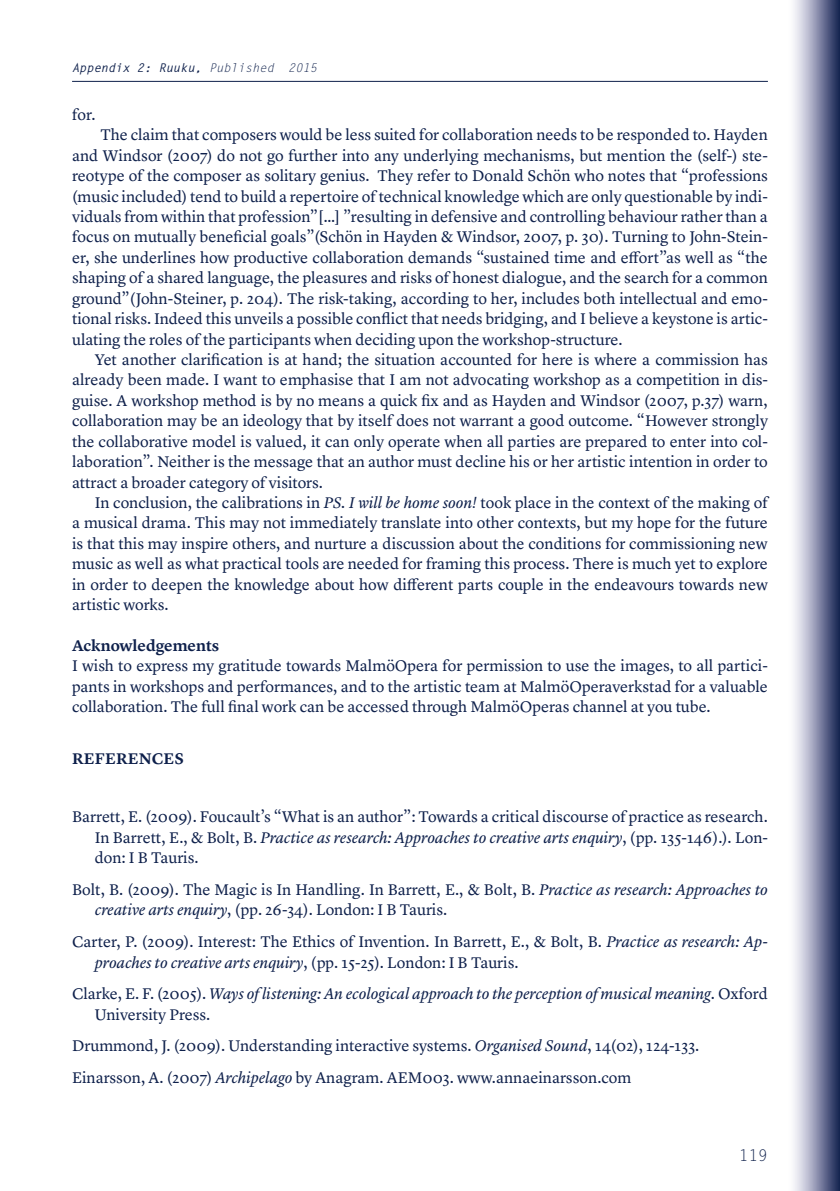
<style>
.page{position:relative;width:840px;height:1191px;background:#fff}
.page>*{position:absolute;margin:0;border:0;box-sizing:border-box;transform-origin:0 0}
.t1{font:16px/20.4px "Lyon Text";color:#0e204b;text-align:justify}
.t2{font:italic 16px/20.4px "Lyon Text";letter-spacing:-.005em;color:#0e204b}
.t3{font:600 16px "Lyon Text";color:#0e204b}
.t4{font:16px "Letter Gothic Std";color:#0e204b}
.t5{font:italic 700 12px "Letter Gothic Std";color:#0e204b}
.s1{font-weight:400}
.s2{font-style:italic}
.s3{font-style:normal}
</style>
<div class="page">
<div style="left:785px;top:0;width:54px;height:1191px;background:linear-gradient(to right,#fff,#283362)"></div>
<hr style="left:72px;top:81px;width:695px;height:1px;background:#0e204b">
<p class="t5" style="left:72px;top:60px;width:246px">Appendix 2: Ruuku, <span class="s1">Published 2015</span></p>
<p class="t1" style="left:72px;top:103px;width:25px">for.</p>
<p class="t1" style="left:72px;top:123px;width:697px;text-indent:28px">The claim that composers would be less suited for collaboration needs to be responded to. Hayden and Windsor (2007) do not go further into any underlying mechanisms, but mention the (self-) ste&shy;reotype of the composer as solitary genius. They refer to Donald Schön who notes that “professions (music included) tend to build a repertoire of technical knowledge which are only questionable by indi&shy;viduals from within that profession”[…] ”resulting in defensive and controlling behaviour rather than a focus on mutually beneficial goals”(Schön in Hayden &amp; Windsor, 2007, p. 30). Turning to John-Stein&shy;er, she underlines how productive collaboration demands “sustained time and effort”as well as “the shaping of a shared language, the pleasures and risks of honest dialogue, and the search for a common ground”(John-Steiner, p. 204). The risk-taking, according to her, includes both intellectual and emo&shy;tional risks. Indeed this unveils a possible conflict that needs bridging, and I believe a keystone is artic&shy;ulating the roles of the participants when deciding upon the workshop-structure.</p>
<p class="t1" style="left:72px;top:348px;width:697px;text-indent:23px">Yet another clarification is at hand; the situation accounted for here is where a commission has already been made. I want to emphasise that I am not advocating workshop as a competition in dis&shy;guise. A workshop method is by no means a quick fix and as Hayden and Windsor (2007, p.37) warn, collaboration may be an ideology that by itself does not warrant a good outcome. “However strongly the collaborative model is valued, it can only operate when all parties are prepared to enter into col&shy;laboration”. Neither is the message that an author must decline his or her artistic intention in order to attract a broader category of visitors.</p>
<p class="t1" style="left:72px;top:491px;width:697px;text-indent:23px">In conclusion, the calibrations in <span class="s2">PS. I will be home soon!</span> took place in the context of the making of a musical drama. This may not immediately translate into other contexts, but my hope for the future is that this may inspire others, and nurture a discussion about the conditions for commissioning new music as well as what practical tools are needed for framing this process. There is much yet to explore in order to deepen the knowledge about how different parts couple in the endeavours towards new artistic works.</p>
<p class="t3" style="left:72px;top:633px;width:149px">Acknowledgements</p>
<p class="t1" style="left:72px;top:654px;width:697px">I wish to express my gratitude towards MalmöOpera for permission to use the images, to all partici&shy;pants in workshops and performances, and to the artistic team at MalmöOperaverkstad for a valuable collaboration. The full final work can be accessed through MalmöOperas channel at you tube.</p>
<p class="t3" style="left:72px;top:746px;width:113px">REFERENCES</p>
<p class="t1" style="left:95px;top:805px;width:674px;text-indent:-23px">Barrett, E. (2009). Foucault’s “What is an author”: Towards a critical discourse of practice as research.<br>In Barrett, E., &amp; Bolt, B. <span class="s2">Practice as research: Approaches to creative arts enquiry</span>, (pp. 135-146).). Lon&shy;don: I B Tauris.</p>
<p class="t1" style="left:95px;top:878px;width:674px;text-indent:-23px">Bolt, B. (2009). The Magic is In Handling. In Barrett, E., &amp; Bolt, B. <span class="s2">Practice as research: Approaches to creative arts enquiry</span>, (pp. 26-34). London: I B Tauris.</p>
<p class="t1" style="left:95px;top:930px;width:674px;text-indent:-23px">Carter, P. (2009). Interest: The Ethics of Invention. In Barrett, E., &amp; Bolt, B. <span class="s2">Practice as research: Ap&shy;proaches to creative arts enquiry</span>, (pp. 15-25). London: I B Tauris.</p>
<p class="t2" style="left:95px;top:982px;width:674px;text-indent:-23px"><span class="s3">Clarke, E. F. (2005).</span> Ways of listening: An ecological approach to the perception of musical meaning<span class="s3">. Oxford<br>University Press.</span></p>
<p class="t1" style="left:72px;top:1029px;width:628px;line-height:31.8px">Drummond, J. (2009). Understanding interactive systems. <span class="s2">Organised Sound</span>, 14(02), 124-133.<br>Einarsson, A. (2007) <span class="s2">Archipelago</span> by Anagram. AEM003. www.annaeinarsson.com</p>
<p class="t4" style="left:738px;top:1146px;width:30px">119</p>
</div>
